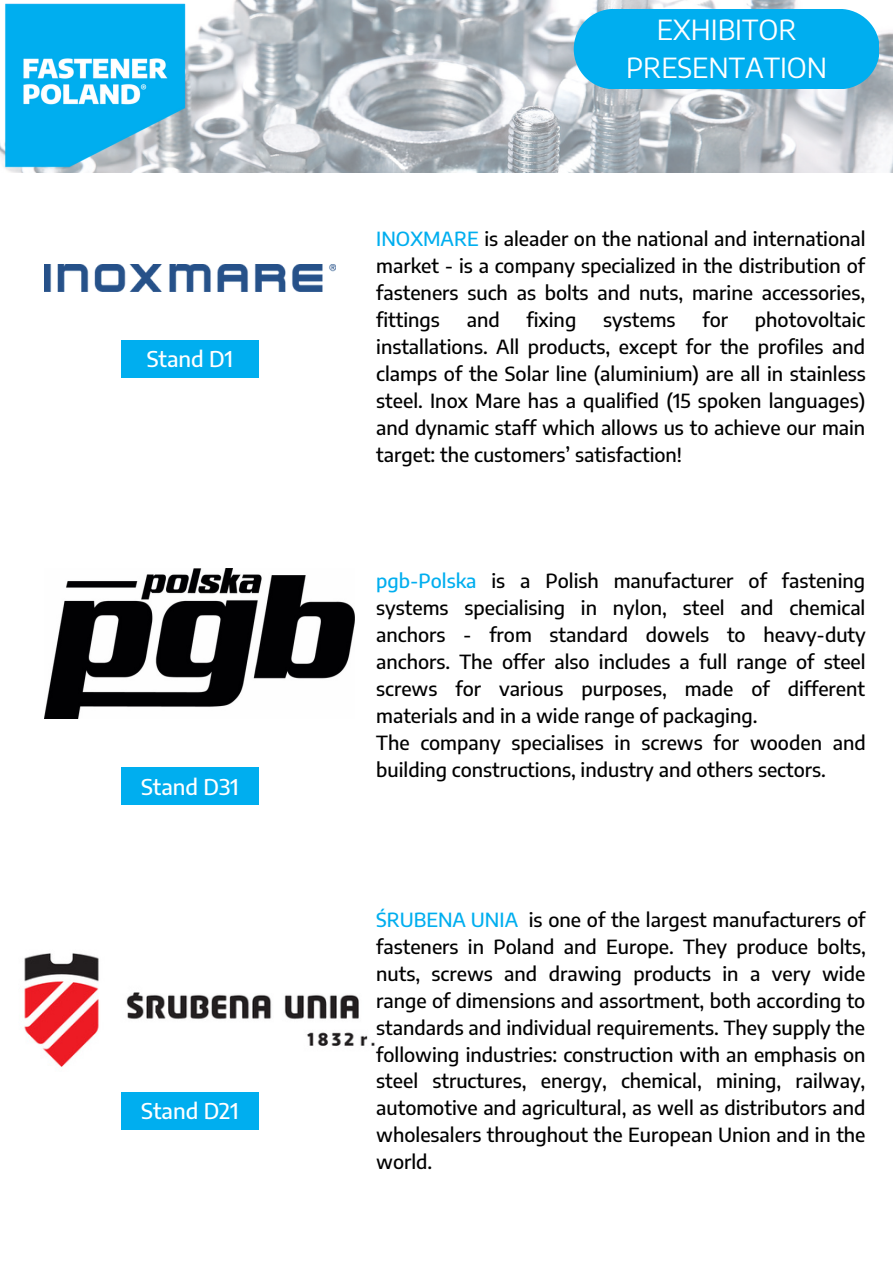
<style>
.page{position:relative;width:893px;height:1264px;background:#fff}
.page>*{position:absolute;margin:0;border:0;box-sizing:border-box;transform-origin:0 0}
.t1{font:27.75px/38.2px "Encode Sans";color:#fff;text-align:center}
.t2{font:500 21.75px "Encode Sans";color:#fff}
.t3{font:500 19.5px/27px "Encode Sans";color:#000;text-align:justify}
.s1{color:#00aeef}
</style>
<div class="page">
<img style="left:190px;top:0;width:702px;height:172px">
<div style="left:573px;top:9px;width:306px;height:79px;background:#00aeef"></div>
<img style="left:0;top:3px;width:190px;height:170px">
<img style="left:45px;top:264px;width:290px;height:27px">
<div style="left:121px;top:340px;width:138px;height:38px;background:#00aeef"></div>
<img style="left:45px;top:568px;width:309px;height:150px">
<div style="left:121px;top:767px;width:138px;height:38px;background:#00aeef"></div>
<img style="left:24px;top:953px;width:351px;height:115px">
<div style="left:121px;top:1091px;width:138px;height:38px;background:#00aeef"></div>
<p class="t2" style="left:147px;top:345px;width:88px">Stand D1</p>
<p class="t2" style="left:141px;top:772px;width:99px">Stand D31</p>
<p class="t2" style="left:141px;top:1096px;width:99px">Stand D21</p>
<h1 class="t1" style="left:626px;top:10px;width:202px">EXHIBITOR<br>PRESENTATION</h1>
<p class="t3" style="left:376px;top:225px;width:491px"><span class="s1">INOXMARE</span> is aleader on the national and international market - is a company specialized in the distribution of fasteners such as bolts and nuts, marine accessories, fittings</p>
<p class="t3" style="left:466px;top:306px;width:34px">and</p>
<p class="t3" style="left:526px;top:306px;width:51px">fixing</p>
<p class="t3" style="left:603px;top:306px;width:74px">systems</p>
<p class="t3" style="left:702px;top:306px;width:27px">for</p>
<p class="t3" style="left:376px;top:306px;width:491px;text-indent:379px">photovoltaic installations. All products, except for the profiles and clamps of the Solar line (aluminium) are all in stainless steel. Inox Mare has a qualified (15 spoken languages) and dynamic staff which allows us to achieve our main target: the customers’ satisfaction!</p>
<p class="t3" style="left:376px;top:566px;width:491px;text-align:left"><span class="s1">pgb-Polska</span> is a Polish manufacturer of fastening systems specialising in nylon, steel and chemical anchors - from standard dowels to heavy-duty anchors. The offer also includes a full range of steel screws for various purposes, made of different materials and in a wide range of packaging.<br>The company specialises in screws for wooden and building constructions, industry and others sectors.</p>
<p class="t3" style="left:376px;top:905px;width:491px"><span class="s1">ŚRUBENA UNIA</span> is one of the largest manufacturers of fasteners in Poland and Europe. They produce bolts, nuts, screws and drawing products in a very wide range of dimensions and assortment, both according to standards and individual requirements. They supply the following industries: construction with an emphasis on steel structures, energy, chemical, mining, railway, automotive and agricultural, as well as distributors and wholesalers throughout the European Union and in the world.</p>
</div>
